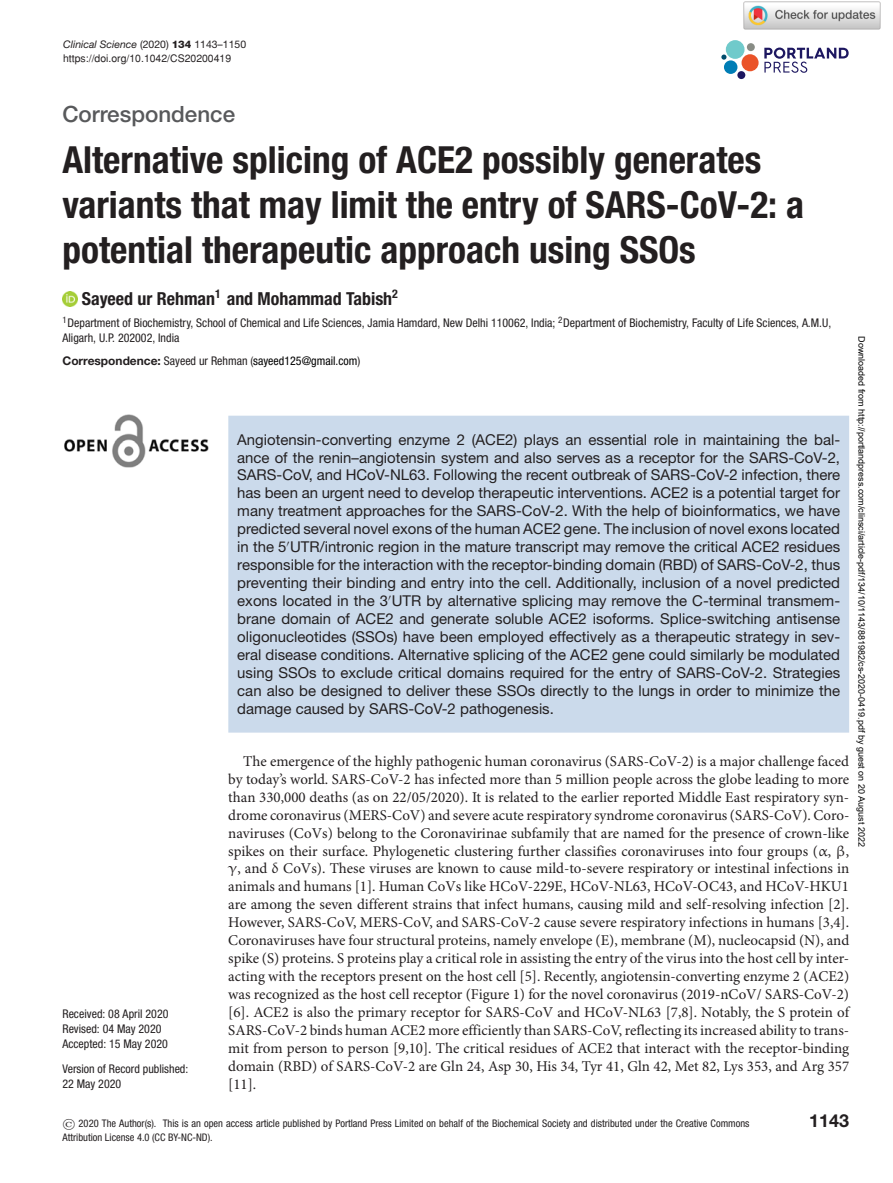
<style>
.page{position:relative;width:893px;height:1183px;background:#fff}
.page>*{position:absolute;margin:0;border:0;box-sizing:border-box;transform-origin:0 0}
.t1{font:700 condensed 37.35px/44.8px "Helvetica Neue LT Std";color:#231f20}
.t2{font:500 22.35px "Helvetica Neue LT Std";color:#58595b}
.t3{font:700 condensed 18px "Helvetica Neue LT Std";color:#231f20}
.t4{font:700 18px "Helvetica Neue LT Std";color:#231f20}
.t5{font:15px/18px "Minion Pro";color:#231f20;text-align:justify}
.t6{font:15px/18px "Helvetica Neue LT Std";color:#231f20;text-align:justify}
.t7{font:condensed 12px/15px "Helvetica Neue LT Std";color:#231f20}
.t8{font:condensed 12px "Helvetica Neue LT Std";color:#000}
.t9{font:condensed 10.5px/13.5px "Helvetica Neue LT Std";color:#231f20}
.t10{font:10.5px "Helvetica";color:#231f20}
.t11{font:italic 10.5px "Helvetica Neue LT Std";color:#231f20}
.t12{font:9px "Arial";color:#000}
.s1{font-style:normal}
.s2{font-weight:800;font-style:normal}
.s3{font-weight:700;font-stretch:normal;color:#231f20}
.s4{color:#231f20}
.s5{font-family:"EURM10"}
.s6{font-family:"SFRM0700";font-stretch:normal}
</style>
<div class="page">
<svg style="left:764px;top:48px;width:85px;height:25px"></svg>
<div style="left:726px;top:40px;width:18px;height:19px;background:#70cacb;border-radius:50%"></div>
<div style="left:741px;top:54px;width:18px;height:17px;background:#ea5329;border-radius:50%"></div>
<div style="left:724px;top:60px;width:13px;height:14px;background:#007db5;border-radius:50%"></div>
<div style="left:737px;top:71px;width:8px;height:8px;background:#1d1760;border-radius:50%"></div>
<div style="left:747px;top:43px;width:8px;height:8px;background:#888c85;border-radius:50%"></div>
<svg style="left:721px;top:55px;width:5px;height:5px"></svg>
<img style="left:62px;top:291px;width:16px;height:15px">
<img style="left:64px;top:414px;width:145px;height:53px">
<div style="left:228px;top:415px;width:621px;height:317px;background:#cbdaeb"></div>
<img style="left:743px;top:1px;width:138px;height:29px">
<p class="t11" style="left:63px;top:40px;width:184px">Clinical Science <span class="s1">(2020)</span> <span class="s2">134</span> <span class="s1">1143–1150</span></p>
<p class="t10" style="left:63px;top:54px;width:170px">https://doi.org/10.1042/CS20200419</p>
<h2 class="t2" style="left:62px;top:106px;width:174px">Correspondence</h2>
<h1 class="t1" style="left:62px;top:141px;width:743px">Alternative splicing of ACE2 possibly generates variants that may limit the entry of SARS-CoV-2: a potential therapeutic approach using SSOs</h1>
<p class="t3" style="left:82px;top:292px;width:318px">Sayeed ur Rehman<sup>1</sup> and Mohammad Tabish<sup>2</sup></p>
<p class="t7" style="left:62px;top:316px;width:770px"><sup>1</sup>Department of Biochemistry, School of Chemical and Life Sciences, Jamia Hamdard, New Delhi 110062, India; <sup>2</sup>Department of Biochemistry, Faculty of Life Sciences, A.M.U,<br>Aligarh, U.P. 202002, India</p>
<p class="t8" style="left:62px;top:356px;width:299px"><span class="s3">Correspondence:</span> <span class="s4">Sayeed ur Rehman (</span>sayeed125@gmail.com<span class="s4">)</span></p>
<p class="t12" style="left:865px;top:336px;width:512px;rotate:90deg">Downloaded from http://portlandpress.com/clinsci/article-pdf/134/10/1143/881982/cs-2020-0419.pdf by guest on 20 August 2022</p>
<p class="t6" style="left:237px;top:431px;width:604px">Angiotensin-converting enzyme 2 (ACE2) plays an essential role in maintaining the bal&shy;ance of the renin–angiotensin system and also serves as a receptor for the SARS-CoV-2, SARS-CoV, and HCoV-NL63. Following the recent outbreak of SARS-CoV-2 infection, there has been an urgent need to develop therapeutic interventions. ACE2 is a potential target for many treatment approaches for the SARS-CoV-2. With the help of bioinformatics, we have predicted several novel exons of the human ACE2 gene. The inclusion of novel exons located in the 5<sup>-</sup>UTR/intronic region in the mature transcript may remove the critical ACE2 residues responsible for the interaction with the receptor-binding domain (RBD) of SARS-CoV-2, thus preventing their binding and entry into the cell. Additionally, inclusion of a novel predicted exons located in the 3<sup>-</sup>UTR by alternative splicing may remove the C-terminal transmem&shy;brane domain of ACE2 and generate soluble ACE2 isoforms. Splice-switching antisense oligonucleotides (SSOs) have been employed effectively as a therapeutic strategy in sev&shy;eral disease conditions. Alternative splicing of the ACE2 gene could similarly be modulated using SSOs to exclude critical domains required for the entry of SARS-CoV-2. Strategies can also be designed to deliver these SSOs directly to the lungs in order to minimize the damage caused by SARS-CoV-2 pathogenesis.</p>
<p class="t5" style="left:228px;top:753px;width:622px;text-indent:15px">The emergence of the highly pathogenic human coronavirus (SARS-CoV-2) is a major challenge faced by today’s world. SARS-CoV-2 has infected more than 5 million people across the globe leading to more than 330,000 deaths (as on 22/05/2020). It is related to the earlier reported Middle East respiratory syn&shy;drome coronavirus (MERS-CoV) and severe acute respiratory syndrome coronavirus (SARS-CoV). Coro&shy;naviruses (CoVs) belong to the Coronavirinae subfamily that are named for the presence of crown-like spikes on their surface. Phylogenetic clustering further classifies coronaviruses into four groups (<span class="s5">α</span>, <span class="s5">β</span>, <span class="s5">γ</span>, and <span class="s5">δ</span> CoVs). These viruses are known to cause mild-to-severe respiratory or intestinal infections in animals and humans [1]. Human CoVs like HCoV-229E, HCoV-NL63, HCoV-OC43, and HCoV-HKU1 are among the seven different strains that infect humans, causing mild and self-resolving infection [2].<br>However, SARS-CoV, MERS-CoV, and SARS-CoV-2 cause severe respiratory infections in humans [3,4].<br>Coronaviruses have four structural proteins, namely envelope (E), membrane (M), nucleocapsid (N), and spike (S) proteins. S proteins play a critical role in assisting the entry of the virus into the host cell by inter&shy;acting with the receptors present on the host cell [5]. Recently, angiotensin-converting enzyme 2 (ACE2) was recognized as the host cell receptor (Figure 1) for the novel coronavirus (2019-nCoV/ SARS-CoV-2) [6]. ACE2 is also the primary receptor for SARS-CoV and HCoV-NL63 [7,8]. Notably, the S protein of SARS-CoV-2 binds human ACE2 more efficiently than SARS-CoV, reflecting its increased ability to trans&shy;mit from person to person [9,10]. The critical residues of ACE2 that interact with the receptor-binding domain (RBD) of SARS-CoV-2 are Gln 24, Asp 30, His 34, Tyr 41, Gln 42, Met 82, Lys 353, and Arg 357 [11].</p>
<p class="t9" style="left:62px;top:1117px;width:689px"><span class="s6">©</span> 2020 The Author(s). This is an open access article published by Portland Press Limited on behalf of the Biochemical Society and distributed under the Creative Commons<br>Attribution License 4.0 (CC BY-NC-ND).</p>
<p class="t4" style="left:809px;top:1113px;width:41px">1143</p>
<p class="t7" style="left:62px;top:1006px;width:108px">Received: 08 April 2020<br>Revised: 04 May 2020<br>Accepted: 15 May 2020</p>
<p class="t7" style="left:62px;top:1062px;width:127px">Version of Record published:<br>22 May 2020</p>
</div>
